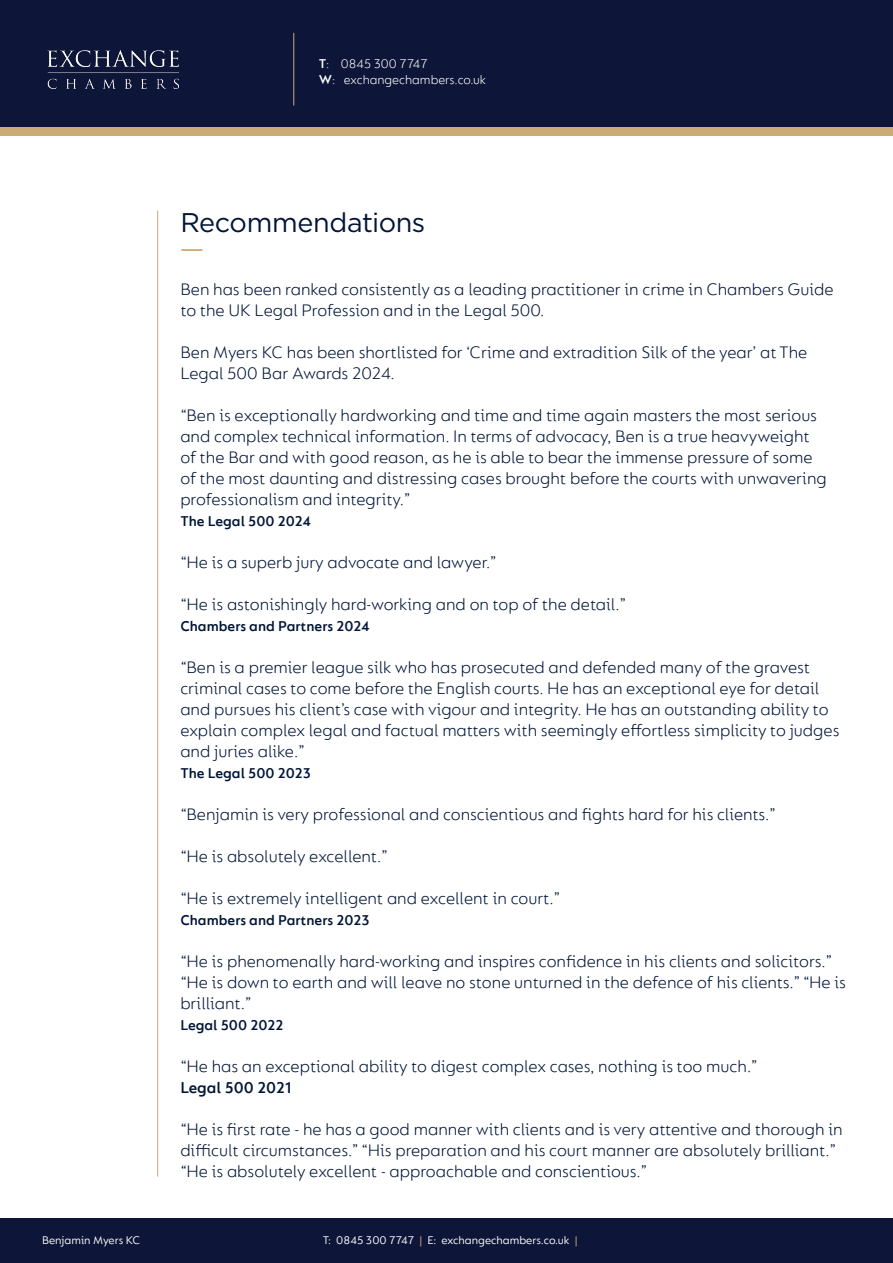
<style>
.page{position:relative;width:893px;height:1263px;background:#fff}
.page>*{position:absolute;margin:0;border:0;box-sizing:border-box;transform-origin:0 0}
.t1{font:27px "Gotham";letter-spacing:-.015em;color:#001537}
.t2{font:300 18px/21px "FS Lucas";color:#001537}
.t3{font:600 16.5px "FS Lucas";color:#001537}
.t4{font:600 15px "FS Lucas";color:#001537}
.t5{font:300 13.5px/16.2px "FS Lucas";color:#fff}
.t6{font:12px "FS Lucas";color:#fff}
.s1{font-weight:600}
.s2{color:#cbaa76}
</style>
<div class="page">
<div style="left:0;top:64px;width:893px;height:72px;background:#cbaa76"></div>
<div style="left:0;top:0;width:893px;height:127px;background:#0d1638"></div>
<div style="left:0;top:1219px;width:893px;height:44px;background:#0d1638"></div>
<img style="left:47px;top:50px;width:132px;height:39px">
<hr style="left:293px;top:33px;width:1px;height:73px;background:#cbaa76">
<hr style="left:157px;top:211px;width:1px;height:966px;background:#cbaa76">
<hr style="left:181px;top:249px;width:21px;height:2px;background:#cbaa76">
<p class="t5" style="left:319px;top:55px;width:169px"><span class="s1">T</span>: 0845 300 7747<br><span class="s1">W</span>: exchangechambers.co.uk</p>
<p class="t1" style="left:180px;top:205px;width:247px">Recommendations</p>
<p class="t2" style="left:180px;top:278px;width:655px">Ben has been ranked consistently as a leading practitioner in crime in Chambers Guide to the UK Legal Profession and in the Legal 500.</p>
<p class="t2" style="left:180px;top:341px;width:628px">Ben Myers KC has been shortlisted for ‘Crime and extradition Silk of the year’ at The<br>Legal 500 Bar Awards 2024.</p>
<p class="t2" style="left:180px;top:404px;width:648px">“Ben is exceptionally hardworking and time and time again masters the most serious and complex technical information. In terms of advocacy, Ben is a true heavyweight of the Bar and with good reason, as he is able to bear the immense pressure of some of the most daunting and distressing cases brought before the courts with unwavering professionalism and integrity.”</p>
<p class="t4" style="left:180px;top:512px;width:132px">The Legal 500 2024</p>
<p class="t2" style="left:180px;top:551px;width:318px">“He is a superb jury advocate and lawyer.”</p>
<p class="t2" style="left:180px;top:593px;width:447px">“He is astonishingly hard-working and on top of the detail.”</p>
<p class="t4" style="left:180px;top:617px;width:191px">Chambers and Partners 2024</p>
<p class="t2" style="left:180px;top:656px;width:661px">“Ben is a premier league silk who has prosecuted and defended many of the gravest criminal cases to come before the English courts. He has an exceptional eye for detail and pursues his client’s case with vigour and integrity. He has an outstanding ability to explain complex legal and factual matters with seemingly effortless simplicity to judges and juries alike.”</p>
<p class="t4" style="left:180px;top:764px;width:132px">The Legal 500 2023</p>
<p class="t2" style="left:180px;top:803px;width:597px">“Benjamin is very professional and conscientious and fights hard for his clients.”</p>
<p class="t2" style="left:180px;top:845px;width:209px">“He is absolutely excellent.”</p>
<p class="t2" style="left:180px;top:887px;width:381px">“He is extremely intelligent and excellent in court.”</p>
<p class="t4" style="left:180px;top:911px;width:191px">Chambers and Partners 2023</p>
<p class="t2" style="left:180px;top:950px;width:667px">“He is phenomenally hard-working and inspires confidence in his clients and solicitors.” “He is down to earth and will leave no stone unturned in the defence of his clients.” “He is brilliant.”</p>
<p class="t4" style="left:180px;top:1016px;width:105px">Legal 500 2022</p>
<p class="t2" style="left:180px;top:1055px;width:579px">“He has an exceptional ability to digest complex cases, nothing is too much.”</p>
<p class="t3" style="left:180px;top:1078px;width:113px">Legal 500 2021</p>
<p class="t2" style="left:180px;top:1118px;width:664px">“He is first rate - he has a good manner with clients and is very attentive and thorough in difficult circumstances.” “His preparation and his court manner are absolutely brilliant.” “He is absolutely excellent - approachable and conscientious.”</p>
<p class="t6" style="left:42px;top:1233px;width:100px">Benjamin Myers KC</p>
<p class="t6" style="left:323px;top:1233px;width:256px">T: 0845 300 7747 <span class="s2">|</span> E: exchangechambers.co.uk <span class="s2">|</span></p>
</div>
